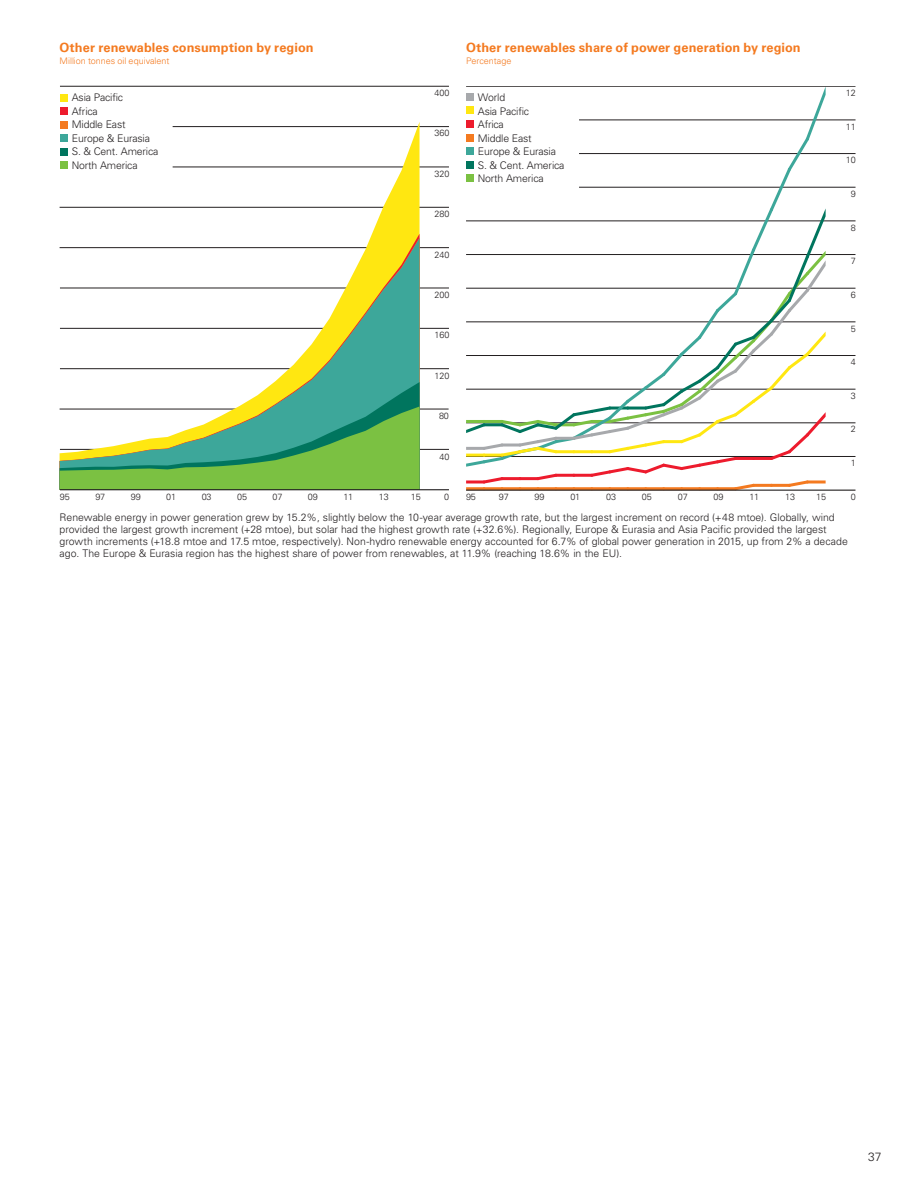
<style>
.page{position:relative;width:915px;height:1191px;background:#fff}
.page>*{position:absolute;margin:0;border:0;box-sizing:border-box;transform-origin:0 0}
.t1{font:700 12.75px "Univers GT";color:#f47a20}
.t2{font:300 12px "Univers GT";color:#231f20}
.t3{font:300 10.5px/13.5px "Univers GT";letter-spacing:-.005em;color:#231f20}
.t4{font:300 9px "Univers GT";letter-spacing:-.01em;color:#231f20}
.t5{font:300 9px "Univers GT";color:#f47a20}
</style>
<div class="page">
<hr style="left:579px;top:120px;width:276px;height:1px;background:#231f20">
<hr style="left:579px;top:153px;width:276px;height:1px;background:#231f20">
<hr style="left:579px;top:187px;width:276px;height:1px;background:#231f20">
<hr style="left:466px;top:221px;width:389px;height:1px;background:#231f20">
<hr style="left:466px;top:254px;width:389px;height:1px;background:#231f20">
<hr style="left:466px;top:288px;width:389px;height:1px;background:#231f20">
<hr style="left:466px;top:321px;width:389px;height:1px;background:#231f20">
<hr style="left:466px;top:355px;width:389px;height:1px;background:#231f20">
<hr style="left:466px;top:389px;width:389px;height:1px;background:#231f20">
<hr style="left:466px;top:422px;width:389px;height:1px;background:#231f20">
<hr style="left:466px;top:456px;width:389px;height:1px;background:#231f20">
<svg style="left:466px;top:88px;width:359px;height:401px"></svg>
<hr style="left:466px;top:86px;width:389px;height:1px;background:#231f20">
<hr style="left:466px;top:489px;width:389px;height:2px;background:#231f20">
<hr style="left:60px;top:86px;width:389px;height:1px;background:#231f20">
<hr style="left:60px;top:207px;width:389px;height:1px;background:#231f20">
<hr style="left:172px;top:126px;width:277px;height:1px;background:#231f20">
<hr style="left:172px;top:167px;width:277px;height:1px;background:#231f20">
<hr style="left:60px;top:247px;width:389px;height:1px;background:#231f20">
<hr style="left:60px;top:328px;width:389px;height:1px;background:#231f20">
<hr style="left:60px;top:368px;width:389px;height:1px;background:#231f20">
<hr style="left:60px;top:449px;width:389px;height:1px;background:#231f20">
<hr style="left:60px;top:409px;width:388px;height:1px;background:#231f20">
<hr style="left:60px;top:288px;width:389px;height:1px;background:#231f20">
<div style="left:60px;top:107px;width:7px;height:7px;background:#ed1b2d"></div>
<div style="left:60px;top:94px;width:7px;height:7px;background:#ffe711"></div>
<div style="left:60px;top:121px;width:7px;height:7px;background:#f47a20"></div>
<svg style="left:60px;top:122px;width:359px;height:112px"></svg>
<svg style="left:60px;top:238px;width:359px;height:144px"></svg>
<svg style="left:60px;top:382px;width:359px;height:107px"></svg>
<hr style="left:60px;top:489px;width:389px;height:1px;background:#231f20">
<p class="t1" style="left:60px;top:40px;width:255px">Other renewables consumption by region</p>
<p class="t5" style="left:60px;top:55px;width:111px">Million tonnes oil equivalent</p>
<p class="t1" style="left:466px;top:40px;width:336px">Other renewables share of power generation by region</p>
<p class="t5" style="left:466px;top:55px;width:47px">Percentage</p>
<p class="t3" style="left:72px;top:91px;width:88px">Asia Pacific<br>Africa<br>Middle East<br>Europe &amp; Eurasia<br>S. &amp; Cent. America<br>North America</p>
<p class="t4" style="left:434px;top:87px;width:16px">400</p>
<p class="t4" style="left:434px;top:128px;width:16px">360</p>
<p class="t4" style="left:434px;top:168px;width:16px">320</p>
<p class="t4" style="left:434px;top:208px;width:16px">280</p>
<p class="t4" style="left:434px;top:249px;width:16px">240</p>
<p class="t4" style="left:434px;top:289px;width:16px">200</p>
<p class="t4" style="left:434px;top:330px;width:16px">160</p>
<p class="t4" style="left:434px;top:370px;width:16px">120</p>
<p class="t4" style="left:439px;top:410px;width:11px">80</p>
<p class="t4" style="left:439px;top:451px;width:11px">40</p>
<p class="t3" style="left:477px;top:91px;width:88px">World<br>Asia Pacific<br>Africa<br>Middle East<br>Europe &amp; Eurasia<br>S. &amp; Cent. America<br>North America</p>
<p class="t4" style="left:845px;top:87px;width:11px">12</p>
<p class="t4" style="left:845px;top:121px;width:11px">11</p>
<p class="t4" style="left:845px;top:155px;width:11px">10</p>
<p class="t4" style="left:850px;top:188px;width:7px">9</p>
<p class="t4" style="left:850px;top:222px;width:7px">8</p>
<p class="t4" style="left:850px;top:256px;width:7px">7</p>
<p class="t4" style="left:850px;top:289px;width:7px">6</p>
<p class="t4" style="left:850px;top:323px;width:7px">5</p>
<p class="t4" style="left:850px;top:356px;width:7px">4</p>
<p class="t4" style="left:850px;top:390px;width:7px">3</p>
<p class="t4" style="left:850px;top:424px;width:7px">2</p>
<p class="t4" style="left:850px;top:457px;width:7px">1</p>
<p class="t4" style="left:60px;top:491px;width:11px">95</p>
<p class="t4" style="left:95px;top:491px;width:11px">97</p>
<p class="t4" style="left:131px;top:491px;width:11px">99</p>
<p class="t4" style="left:166px;top:491px;width:11px">01</p>
<p class="t4" style="left:201px;top:491px;width:11px">03</p>
<p class="t4" style="left:237px;top:491px;width:11px">05</p>
<p class="t4" style="left:272px;top:491px;width:11px">07</p>
<p class="t4" style="left:308px;top:491px;width:11px">09</p>
<p class="t4" style="left:343px;top:491px;width:11px">11</p>
<p class="t4" style="left:378px;top:491px;width:11px">13</p>
<p class="t4" style="left:410px;top:491px;width:11px">15</p>
<p class="t4" style="left:444px;top:491px;width:6px">0</p>
<p class="t4" style="left:466px;top:492px;width:11px">95</p>
<p class="t4" style="left:498px;top:492px;width:11px">97</p>
<p class="t4" style="left:534px;top:492px;width:11px">99</p>
<p class="t4" style="left:570px;top:492px;width:11px">01</p>
<p class="t4" style="left:606px;top:492px;width:11px">03</p>
<p class="t4" style="left:641px;top:492px;width:11px">05</p>
<p class="t4" style="left:677px;top:492px;width:11px">07</p>
<p class="t4" style="left:713px;top:492px;width:11px">09</p>
<p class="t4" style="left:749px;top:492px;width:11px">11</p>
<p class="t4" style="left:785px;top:492px;width:11px">13</p>
<p class="t4" style="left:816px;top:492px;width:11px">15</p>
<p class="t4" style="left:850px;top:492px;width:7px">0</p>
<p class="t3" style="left:60px;top:511px;width:789px;line-height:12px">Renewable energy in power generation grew by 15.2%, slightly below the 10-year average growth rate, but the largest increment on record (+48 mtoe). Globally, wind provided the largest growth increment (+28 mtoe), but solar had the highest growth rate (+32.6%). Regionally, Europe &amp; Eurasia and Asia Pacific provided the largest growth increments (+18.8 mtoe and 17.5 mtoe, respectively). Non-hydro renewable energy accounted for 6.7% of global power generation in 2015, up from 2% a decade ago. The Europe &amp; Eurasia region has the highest share of power from renewables, at 11.9% (reaching 18.6% in the EU).</p>
<p class="t2" style="left:867px;top:1149px;width:15px">37</p>
</div>
